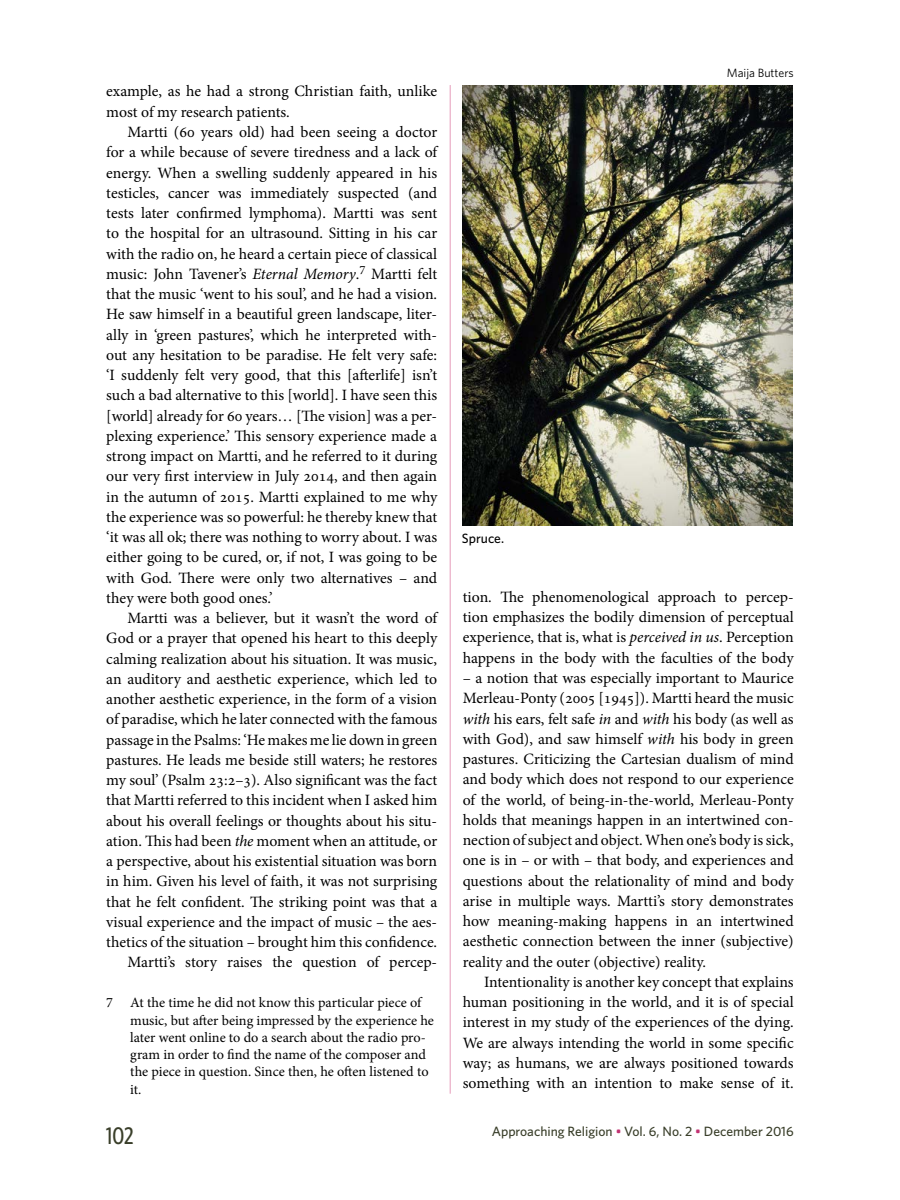
<style>
.page{position:relative;width:900px;height:1200px;background:#fff}
.page>*{position:absolute;margin:0;border:0;box-sizing:border-box;transform-origin:0 0}
.t1{font:500 24px "Whitney Condensed";color:#393e29}
.t2{font:15.75px/20.2px "Minion Pro";color:#000;text-align:justify}
.t3{font:14.25px/17.2px "Minion Pro";color:#000}
.t4{font:500 13.5px "Whitney";color:#393e29}
.t5{font:500 13.5px "Whitney";color:#000}
.t6{font:12px "Whitney";color:#000}
.s1{font-style:italic}
.s2{color:#c23272}
</style>
<div class="page">
<hr style="left:450px;top:85px;width:1px;height:1009px;background:#e69cba">
<img style="left:463px;top:85px;width:330px;height:440px">
<p class="t2" style="left:106px;top:81px;width:332px">example, as he had a strong Christian faith, unlike most of my research patients.</p>
<p class="t2" style="left:106px;top:122px;width:333px;text-indent:21px">Martti (60 years old) had been seeing a doctor for a while because of severe tiredness and a lack of energy. When a swelling suddenly appeared in his testicles, cancer was immediately suspected (and tests later confirmed lymphoma). Martti was sent to the hospital for an ultrasound. Sitting in his car with the radio on, he heard a certain piece of classical music: John Tavener’s <span class="s1">Eternal Memory</span>.<sup>7</sup> Martti felt that the music ‘went to his soul’, and he had a vision.<br>He saw himself in a beautiful green landscape, liter&shy;ally in ‘green pastures’, which he interpreted with&shy;out any hesitation to be paradise. He felt very safe: ‘I suddenly felt very good, that this [afterlife] isn’t such a bad alternative to this [world]. I have seen this [world] already for 60 years… [The vision] was a per&shy;plexing experience.’ This sensory experience made a strong impact on Martti, and he referred to it during our very first interview in July 2014, and then again in the autumn of 2015. Martti explained to me why the experience was so powerful: he thereby knew that ‘it was all ok; there was nothing to worry about. I was either going to be cured, or, if not, I was going to be with God. There were only two alternatives – and they were both good ones.’</p>
<p class="t2" style="left:106px;top:608px;width:332px;text-align:right">Martti was a believer, but it wasn’t the word of God or a prayer that opened his heart to this deeply calming realization about his situation. It was music, an auditory and aesthetic experience, which led to another aesthetic experience, in the form of a vision of paradise, which he later connected with the famous passage in the Psalms: ‘He makes me lie down in green pastures. He leads me beside still waters; he restores my soul’ (Psalm 23:2–3). Also significant was the fact that Martti referred to this incident when I asked him about his overall feelings or thoughts about his situ&shy;ation. This had been <span class="s1">the</span> moment when an attitude, or a perspective, about his existential situation was born in him. Given his level of faith, it was not surprising that he felt confident. The striking point was that a visual experience and the impact of music – the aes&shy;thetics of the situation – brought him this confidence.<br>Martti’s story raises the question of percep-</p>
<p class="t3" style="left:130px;top:994px;width:305px;text-indent:-24px">7 At the time he did not know this particular piece of music, but after being impressed by the experience he later went online to do a search about the radio pro&shy;gram in order to find the name of the composer and the piece in question. Since then, he often listened to it.</p>
<p class="t5" style="left:462px;top:530px;width:44px">Spruce.</p>
<p class="t6" style="left:727px;top:66px;width:68px">Maija Butters</p>
<p class="t2" style="left:463px;top:587px;width:332px">tion. The phenomenological approach to percep&shy;tion emphasizes the bodily dimension of perceptual experience, that is, what is <span class="s1">perceived in us</span>. Perception happens in the body with the faculties of the body</p>
<p class="t2" style="left:463px;top:668px;width:332px">– a notion that was especially important to Maurice Merleau-Ponty (2005 [1945]). Martti heard the music <span class="s1">with</span> his ears, felt safe <span class="s1">in</span> and <span class="s1">with</span> his body (as well as with God), and saw himself <span class="s1">with</span> his body in green pastures. Criticizing the Cartesian dualism of mind and body which does not respond to our experience of the world, of being-in-the-world, Merleau-Ponty holds that meanings happen in an intertwined con&shy;nection of subject and object. When one’s body is sick, one is in – or with – that body, and experiences and questions about the relationality of mind and body arise in multiple ways. Martti’s story demonstrates how meaning-making happens in an intertwined aesthetic connection between the inner (subjective) reality and the outer (objective) reality.</p>
<p class="t2" style="left:463px;top:972px;width:332px;text-indent:21px">Intentionality is another key concept that explains human positioning in the world, and it is of special interest in my study of the experiences of the dying.<br>We are always intending the world in some specific way; as humans, we are always positioned towards something with an intention to make sense of it.</p>
<h1 class="t1" style="left:106px;top:1121px;width:29px">102</h1>
<p class="t4" style="left:492px;top:1123px;width:303px">Approaching Religion <span class="s2">•</span> Vol. 6, No. 2 <span class="s2">•</span> December 2016</p>
</div>
